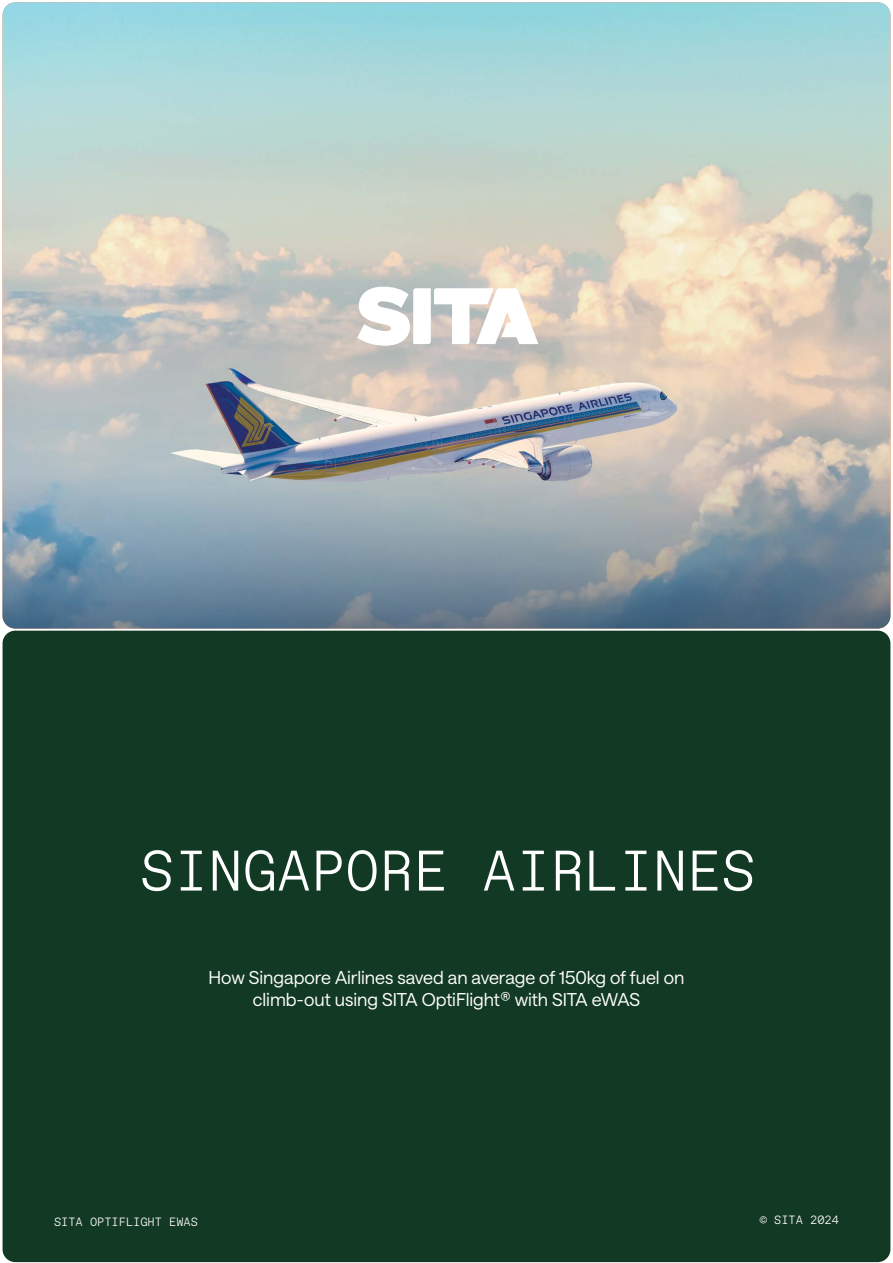
<style>
.page{position:relative;width:893px;height:1263px;background:#fff}
.page>*{position:absolute;margin:0;border:0;box-sizing:border-box;transform-origin:0 0}
.t1{font:300 57px "ABC Favorit Mono";color:#fff}
.t2{font:18px/22.5px "Saans";letter-spacing:-.005em;color:#fff;text-align:center}
.t3{font:300 12px "ABC Favorit Mono";color:#fff}
</style>
<div class="page">
<img style="left:3px;top:2px;width:887px;height:626px">
<div style="left:3px;top:631px;width:887px;height:631px;background:#123923;border-radius:13px"></div>
<svg style="left:3px;top:351px;width:887px;height:277px"></svg>
<svg style="left:357px;top:287px;width:181px;height:59px"></svg>
<h1 class="t1" style="left:140px;top:838px;width:617px">SINGAPORE AIRLINES</h1>
<p class="t2" style="left:209px;top:965px;width:477px">How Singapore Airlines saved an average of 150kg of fuel on climb-out using SITA OptiFlight® with SITA eWAS</p>
<p class="t3" style="left:54px;top:1214px;width:146px">SITA OPTIFLIGHT EWAS</p>
<p class="t3" style="left:760px;top:1212px;width:81px">© SITA 2024</p>
</div>
